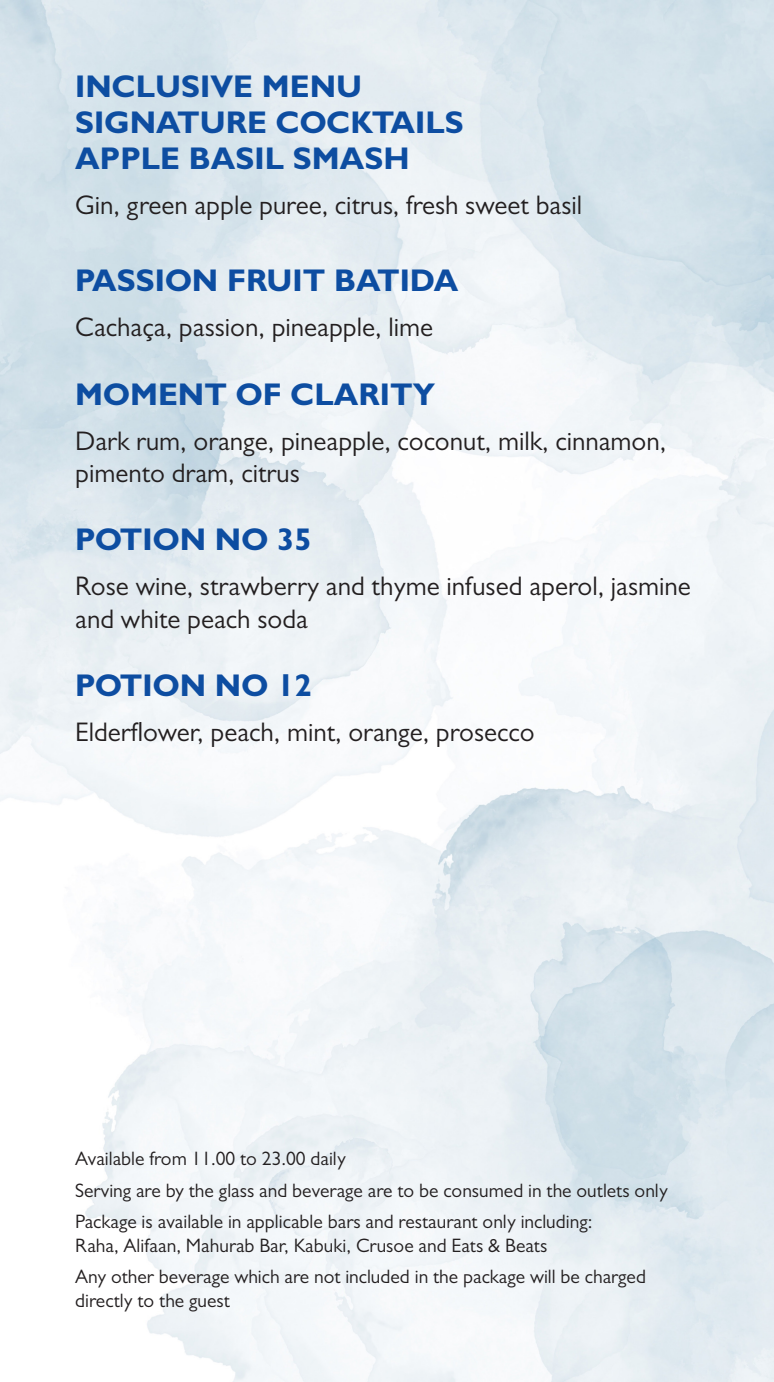
<style>
.page{position:relative;width:774px;height:1382px;background:#fff}
.page>*{position:absolute;margin:0;border:0;box-sizing:border-box;transform-origin:0 0}
.t1{font:700 31.5px "Gill Sans";color:#0d4da1}
.t2{font:27px/32.4px "Gill Sans";color:#231f20}
.t3{font:19.5px "Gill Sans";color:#231f20}
</style>
<div class="page">
<p class="t1" style="left:75px;top:67px;width:288px">INCLUSIVE MENU</p>
<p class="t1" style="left:75px;top:103px;width:390px">SIGNATURE COCKTAILS</p>
<p class="t1" style="left:75px;top:139px;width:336px">APPLE BASIL SMASH</p>
<p class="t2" style="left:75px;top:188px;width:508px">Gin, green apple puree, citrus, fresh sweet basil</p>
<p class="t1" style="left:75px;top:261px;width:385px">PASSION FRUIT BATIDA</p>
<p class="t2" style="left:75px;top:311px;width:359px">Cachaça, passion, pineapple, lime</p>
<p class="t1" style="left:75px;top:374px;width:361px">MOMENT OF CLARITY</p>
<p class="t2" style="left:75px;top:424px;width:592px">Dark rum, orange, pineapple, coconut, milk, cinnamon, pimento dram, citrus</p>
<p class="t1" style="left:75px;top:520px;width:238px">POTION NO 35</p>
<p class="t2" style="left:75px;top:570px;width:617px">Rose wine, strawberry and thyme infused aperol, jasmine and white peach soda</p>
<p class="t1" style="left:75px;top:666px;width:238px">POTION NO 12</p>
<p class="t2" style="left:75px;top:716px;width:461px">Elderflower, peach, mint, orange, prosecco</p>
<p class="t3" style="left:75px;top:1148px;width:272px">Available from 11.00 to 23.00 daily</p>
<p class="t3" style="left:75px;top:1179px;width:594px">Serving are by the glass and beverage are to be consumed in the outlets only</p>
<p class="t3" style="left:75px;top:1211px;width:519px">Package is available in applicable bars and restaurant only including:</p>
<p class="t3" style="left:75px;top:1234px;width:474px">Raha, Alifaan, Mahurab Bar, Kabuki, Crusoe and Eats &amp; Beats</p>
<p class="t3" style="left:75px;top:1265px;width:572px">Any other beverage which are not included in the package will be charged</p>
<p class="t3" style="left:75px;top:1289px;width:156px">directly to the guest</p>
</div>
